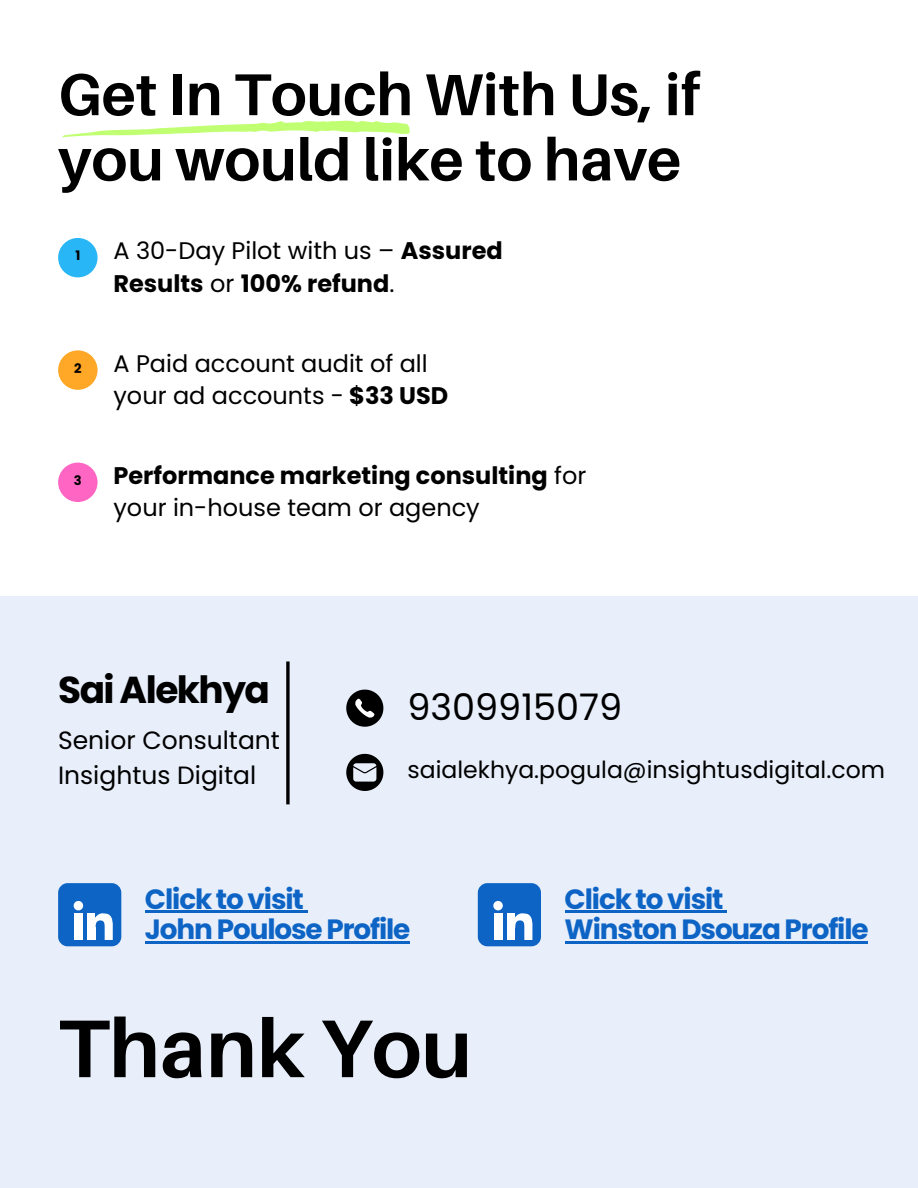
<style>
.page{position:relative;width:918px;height:1188px;background:#fff}
.page>*{position:absolute;margin:0;border:0;box-sizing:border-box;transform-origin:0 0}
.t1{font:700 81.9px "Aileron";color:#000}
.t2{font:700 59.1px/65.2px "Aileron";color:#000}
.t3{font:700 37.5px "Poppins";letter-spacing:-.04em;color:#000}
.t4{font:36.6px "Poppins";color:#000}
.t5{font:700 27.9px/30.5px "Poppins";letter-spacing:-.04em;color:#0d64c5}
.t6{font:25.05px "Poppins";color:#000}
.t7{font:700 24px/32.7px "Poppins";color:#000}
.t8{font:24px/32.7px "Poppins";color:#000}
.t9{font:23.55px "Poppins";color:#000}
.t10{font:700 13.05px "Poppins";color:#000}
.s1{font-weight:400}
.s2{font-weight:700}
</style>
<div class="page">
<div style="left:0;top:596px;width:918px;height:592px;background:#e8effa"></div>
<svg style="left:62px;top:120px;width:348px;height:17px"></svg>
<div style="left:58px;top:238px;width:40px;height:39px;background:#29b6f6;border-radius:50%"></div>
<div style="left:58px;top:350px;width:40px;height:40px;background:#ffa726;border-radius:50%"></div>
<div style="left:58px;top:463px;width:40px;height:39px;background:#ff66c4;border-radius:50%"></div>
<svg style="left:286px;top:661px;width:4px;height:143px"></svg>
<svg style="left:346px;top:690px;width:37px;height:37px"></svg>
<svg style="left:346px;top:754px;width:37px;height:37px"></svg>
<div style="left:58px;top:883px;width:63px;height:63px;background:#0d64c5;border-radius:10px"></div>
<svg style="left:74px;top:901px;width:9px;height:9px"></svg>
<div style="left:74px;top:914px;width:8px;height:26px;background:#fff"></div>
<div style="left:88px;top:914px;width:7px;height:26px;background:#fff"></div>
<svg style="left:93px;top:913px;width:20px;height:27px"></svg>
<div style="left:478px;top:883px;width:63px;height:63px;background:#0d64c5;border-radius:10px"></div>
<svg style="left:493px;top:901px;width:10px;height:9px"></svg>
<div style="left:494px;top:914px;width:8px;height:26px;background:#fff"></div>
<div style="left:507px;top:914px;width:8px;height:26px;background:#fff"></div>
<svg style="left:513px;top:913px;width:20px;height:27px"></svg>
<hr style="left:145px;top:910px;width:158px;height:3px;background:#0d64c5">
<svg style="left:303px;top:910px;width:5px;height:3px"></svg>
<hr style="left:145px;top:941px;width:264px;height:2px;background:#0d64c5">
<hr style="left:565px;top:910px;width:158px;height:3px;background:#0d64c5">
<svg style="left:723px;top:910px;width:4px;height:3px"></svg>
<hr style="left:565px;top:941px;width:303px;height:2px;background:#0d64c5">
<p class="t2" style="left:58px;top:61px;width:644px">Get In Touch With Us, if you would like to have</p>
<p class="t10" style="left:75px;top:247px;width:6px">1</p>
<p class="t10" style="left:74px;top:359px;width:9px">2</p>
<p class="t10" style="left:74px;top:471px;width:9px">3</p>
<p class="t7" style="left:113px;top:234px;width:391px"><span class="s1">A 30-Day Pilot with us –</span> Assured<br>Results <span class="s1">or</span> 100% refund<span class="s1">.</span></p>
<p class="t8" style="left:113px;top:347px;width:336px">A Paid account audit of all your ad accounts - <span class="s2">$33 USD</span></p>
<p class="t7" style="left:113px;top:459px;width:474px">Performance marketing consulting <span class="s1">for your in-house team or agency</span></p>
<h3 class="t3" style="left:58px;top:663px;width:213px">Sai Alekhya</h3>
<p class="t6" style="left:58px;top:723px;width:223px">Senior Consultant</p>
<p class="t6" style="left:58px;top:757px;width:200px">Insightus Digital</p>
<p class="t4" style="left:408px;top:681px;width:216px">9309915079</p>
<p class="t9" style="left:408px;top:753px;width:479px">saialekhya.pogula@insightusdigital.com</p>
<h4 class="t5" style="left:145px;top:884px;width:267px">Click to visit<br>John Poulose Profile</h4>
<p class="t5" style="left:565px;top:884px;width:306px">Click to visit<br>Winston Dsouza Profile</p>
<h2 class="t1" style="left:58px;top:998px;width:416px">Thank You</h2>
</div>
